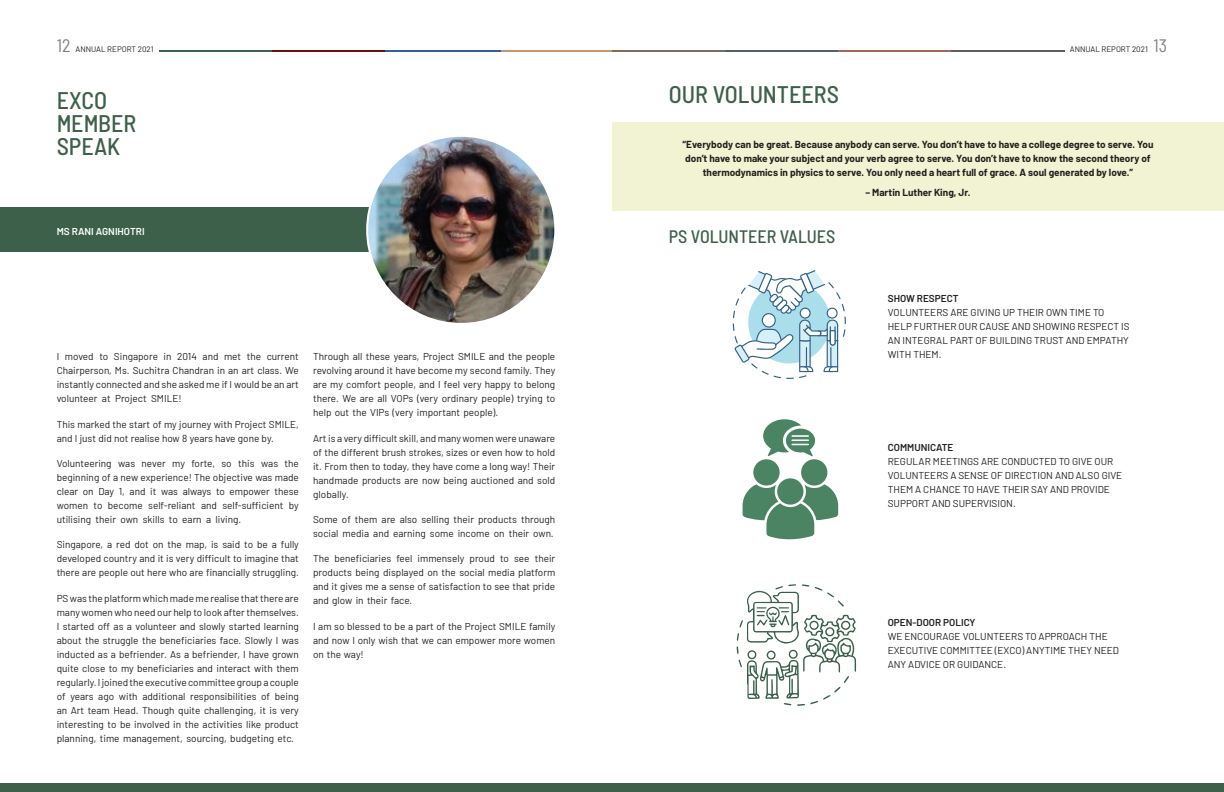
<style>
.page{position:relative;width:1224px;height:792px;background:#fff}
.page>*{position:absolute;margin:0;border:0;box-sizing:border-box;transform-origin:0 0}
.t1{font:500 semi-condensed 24px/23px "Barlow";color:#3d604a}
.t2{font:500 semi-condensed 18px "Barlow";color:#3d604a}
.t3{font:semi-condensed 18px "Barlow";color:#808285}
.t4{font:10px/14px "Barlow";color:#231f20;text-align:justify}
.t5{font:700 10px/14px "Barlow";color:#231f20;text-align:center}
.t6{font:600 10px "Barlow";color:#231f20}
.t7{font:600 10px "Barlow";color:#fff}
.t8{font:8px "Barlow";color:#231f20}
</style>
<div class="page">
<hr style="left:159px;top:50px;width:113px;height:2px;background:#3d604a">
<hr style="left:272px;top:50px;width:114px;height:2px;background:#6a100e">
<hr style="left:501px;top:50px;width:111px;height:2px;background:#c6956b">
<hr style="left:386px;top:50px;width:115px;height:2px;background:#355f9f">
<hr style="left:612px;top:50px;width:113px;height:2px;background:#816b59">
<hr style="left:725px;top:50px;width:113px;height:2px;background:#4b6274">
<hr style="left:838px;top:50px;width:114px;height:2px;background:#a66759">
<hr style="left:952px;top:50px;width:113px;height:2px;background:#615d59">
<div style="left:612px;top:123px;width:612px;height:88px;background:#f2f3d3"></div>
<div style="left:0;top:208px;width:402px;height:44px;background:#3d604a"></div>
<svg style="left:733px;top:270px;width:113px;height:109px"></svg>
<div style="left:777px;top:478px;width:26px;height:27px;background:#4a8462;border-radius:50%"></div>
<div style="left:801px;top:459px;width:26px;height:27px;background:#4a8462;border-radius:50%"></div>
<div style="left:753px;top:459px;width:27px;height:27px;background:#4a8462;border-radius:50%"></div>
<svg style="left:743px;top:484px;width:95px;height:56px"></svg>
<svg style="left:763px;top:419px;width:52px;height:37px"></svg>
<svg style="left:737px;top:584px;width:119px;height:122px"></svg>
<img style="left:367px;top:136px;width:188px;height:188px;border-radius:94px">
<div style="left:0;top:783px;width:1224px;height:9px;background:#3d604a"></div>
<h2 class="t3" style="left:57px;top:34px;width:15px">12</h2>
<p class="t8" style="left:76px;top:43px;width:79px">ANNUAL REPORT 2021</p>
<p class="t8" style="left:1070px;top:43px;width:79px">ANNUAL REPORT 2021</p>
<h2 class="t3" style="left:1154px;top:34px;width:15px">13</h2>
<h1 class="t1" style="left:57px;top:88px;width:81px">EXCO<br>MEMBER<br>SPEAK</h1>
<h1 class="t1" style="left:669px;top:83px;width:172px">OUR VOLUNTEERS</h1>
<p class="t5" style="left:683px;top:137px;width:472px">“Everybody can be great. Because anybody can serve. You don’t have to have a college degree to serve. You don’t have to make your subject and your verb agree to serve. You don’t have to know the second theory of thermodynamics in physics to serve. You only need a heart full of grace. A soul generated by love.”</p>
<p class="t5" style="left:865px;top:184px;width:107px">– Martin Luther King, Jr.</p>
<h2 class="t2" style="left:669px;top:225px;width:168px">PS VOLUNTEER VALUES</h2>
<p class="t7" style="left:57px;top:224px;width:89px">MS RANI AGNIHOTRI</p>
<p class="t4" style="left:57px;top:349px;width:244px">I moved to Singapore in 2014 and met the current Chairperson, Ms. Suchitra Chandran in an art class. We instantly connected and she asked me if I would be an art volunteer at Project SMILE!</p>
<p class="t4" style="left:57px;top:416px;width:244px">This marked the start of my journey with Project SMILE, and I just did not realise how 8 years have gone by.</p>
<p class="t4" style="left:57px;top:456px;width:244px">Volunteering was never my forte, so this was the beginning of a new experience! The objective was made clear on Day 1, and it was always to empower these women to become self-reliant and self-sufficient by utilising their own skills to earn a living.</p>
<p class="t4" style="left:57px;top:537px;width:244px">Singapore, a red dot on the map, is said to be a fully developed country and it is very difficult to imagine that there are people out here who are financially struggling.</p>
<p class="t4" style="left:57px;top:590px;width:244px">PS was the platform which made me realise that there are many women who need our help to look after themselves.<br>I started off as a volunteer and slowly started learning about the struggle the beneficiaries face. Slowly I was inducted as a befriender. As a befriender, I have grown quite close to my beneficiaries and interact with them regularly. I joined the executive committee group a couple of years ago with additional responsibilities of being an Art team Head. Though quite challenging, it is very interesting to be involved in the activities like product planning, time management, sourcing, budgeting etc.</p>
<p class="t4" style="left:313px;top:349px;width:244px">Through all these years, Project SMILE and the people revolving around it have become my second family. They are my comfort people, and I feel very happy to belong there. We are all VOPs (very ordinary people) trying to help out the VIPs (very important people).</p>
<p class="t4" style="left:313px;top:430px;width:244px">Art is a very difficult skill, and many women were unaware of the different brush strokes, sizes or even how to hold it. From then to today, they have come a long way! Their handmade products are now being auctioned and sold globally.</p>
<p class="t4" style="left:313px;top:512px;width:244px">Some of them are also selling their products through social media and earning some income on their own.</p>
<p class="t4" style="left:313px;top:551px;width:244px">The beneficiaries feel immensely proud to see their products being displayed on the social media platform and it gives me a sense of satisfaction to see that pride and glow in their face.</p>
<p class="t4" style="left:313px;top:618px;width:244px">I am so blessed to be a part of the Project SMILE family and now I only wish that we can empower more women on the way!</p>
<p class="t6" style="left:888px;top:291px;width:72px">SHOW RESPECT</p>
<p class="t4" style="left:888px;top:304px;width:243px;text-align:left">VOLUNTEERS ARE GIVING UP THEIR OWN TIME TO HELP FURTHER OUR CAUSE AND SHOWING RESPECT IS AN INTEGRAL PART OF BUILDING TRUST AND EMPATHY WITH THEM.</p>
<p class="t6" style="left:888px;top:440px;width:67px">COMMUNICATE</p>
<p class="t4" style="left:888px;top:453px;width:236px;text-align:left">REGULAR MEETINGS ARE CONDUCTED TO GIVE OUR VOLUNTEERS A SENSE OF DIRECTION AND ALSO GIVE THEM A CHANCE TO HAVE THEIR SAY AND PROVIDE SUPPORT AND SUPERVISION.</p>
<p class="t6" style="left:888px;top:615px;width:89px">OPEN-DOOR POLICY</p>
<p class="t4" style="left:888px;top:629px;width:233px;text-align:left">WE ENCOURAGE VOLUNTEERS TO APPROACH THE<br>EXECUTIVE COMMITTEE (EXCO) ANYTIME THEY NEED<br>ANY ADVICE OR GUIDANCE.</p>
</div>
